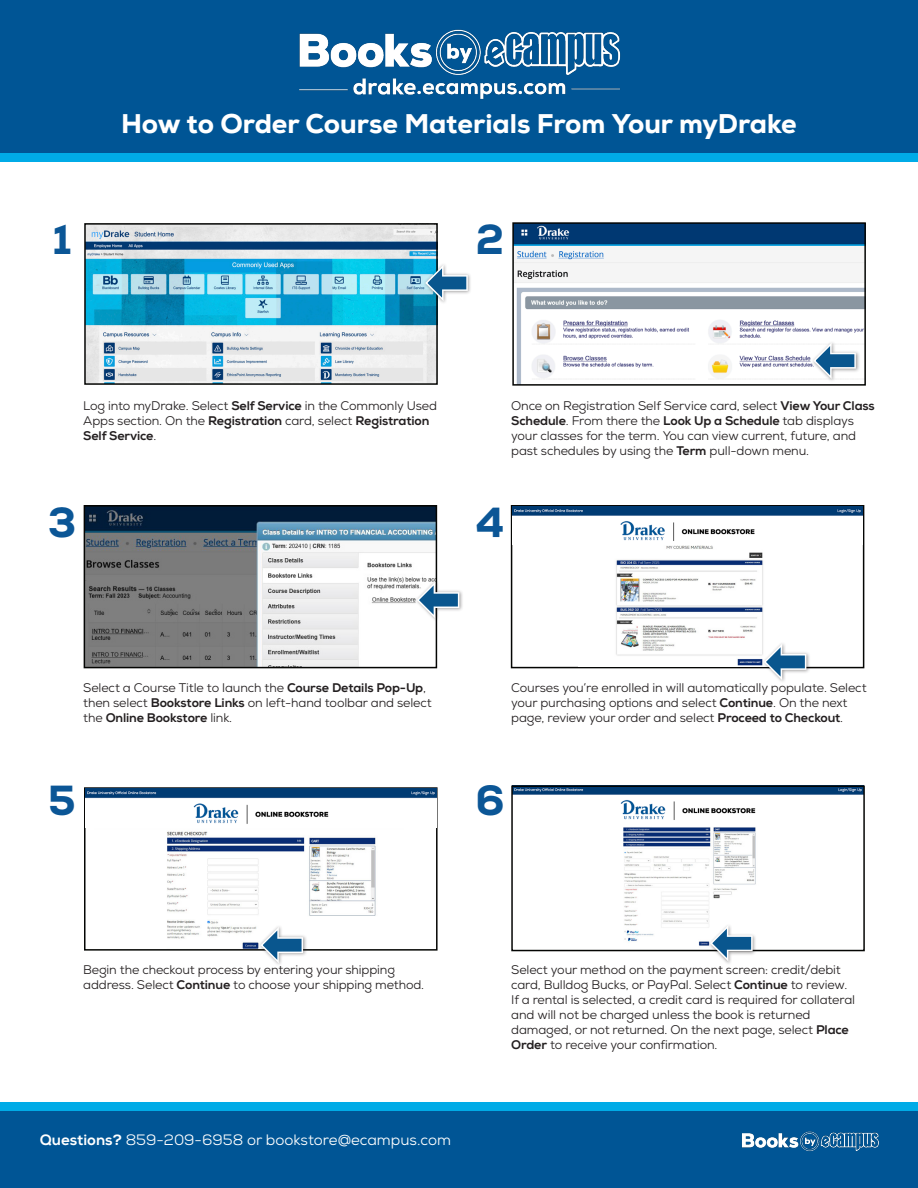
<style>
.page{position:relative;width:918px;height:1188px;background:#fff}
.page>*{position:absolute;margin:0;border:0;box-sizing:border-box;transform-origin:0 0}
.t1{font:800 42px "Nexa";color:#0b5696}
.t2{font:800 27px "Nexa";color:#fff}
.t3{font:15px "Nexa";color:#fff}
.t4{font:12.6px/15px "Nexa";letter-spacing:-.01em;color:#231f20}
.s1{font-weight:800}
</style>
<div class="page">
<div style="left:0;top:1110px;width:918px;height:78px;background:#005595"></div>
<img style="left:741px;top:1131px;width:138px;height:21px">
<img style="left:167px;top:831px;width:209px;height:117px">
<div style="left:84px;top:787px;width:354px;height:164px;border:2px solid #040503"></div>
<div style="left:511px;top:505px;width:353px;height:163px;border:2px solid #040503"></div>
<img style="left:579px;top:545px;width:184px;height:121px">
<div style="left:0;top:0;width:918px;height:158px;background:#005595"></div>
<div style="left:0;top:153px;width:918px;height:9px;background:#00abe7"></div>
<div style="left:0;top:1102px;width:918px;height:9px;background:#00abe7"></div>
<img style="left:87px;top:508px;width:347px;height:157px">
<div style="left:84px;top:505px;width:353px;height:163px;border:2px solid #040503"></div>
<img style="left:299px;top:29px;width:322px;height:70px">
<img style="left:623px;top:827px;width:133px;height:119px">
<img style="left:87px;top:226px;width:348px;height:156px">
<img style="left:515px;top:225px;width:348px;height:158px">
<div style="left:512px;top:222px;width:354px;height:164px;border:2px solid #040503"></div>
<img style="left:86px;top:789px;width:350px;height:38px">
<img style="left:512px;top:507px;width:351px;height:38px">
<img style="left:514px;top:788px;width:348px;height:32px">
<div style="left:84px;top:223px;width:354px;height:162px;border:2px solid #040503"></div>
<div style="left:527px;top:796px;width:17px;height:150px;background:#fff"></div>
<div style="left:835px;top:796px;width:8px;height:150px;background:#fff"></div>
<div style="left:511px;top:785px;width:354px;height:166px;border:2px solid #040503"></div>
<div style="left:762px;top:641px;width:49px;height:43px;background:#231f20;opacity:.45"></div>
<svg style="left:764px;top:644px;width:42px;height:36px"></svg>
<div style="left:258px;top:924px;width:49px;height:43px;background:#231f20;opacity:.45"></div>
<svg style="left:261px;top:927px;width:42px;height:36px"></svg>
<div style="left:708px;top:923px;width:49px;height:42px;background:#231f20;opacity:.45"></div>
<svg style="left:710px;top:925px;width:43px;height:37px"></svg>
<div style="left:415px;top:579px;width:49px;height:43px;background:#231f20;opacity:.45"></div>
<svg style="left:417px;top:582px;width:42px;height:36px"></svg>
<div style="left:423px;top:262px;width:49px;height:43px;background:#231f20;opacity:.45"></div>
<svg style="left:425px;top:265px;width:43px;height:36px"></svg>
<div style="left:811px;top:340px;width:49px;height:43px;background:#231f20;opacity:.45"></div>
<svg style="left:813px;top:342px;width:43px;height:37px"></svg>
<p class="t1" style="left:53px;top:213px;width:21px">1</p>
<p class="t2" style="left:121px;top:107px;width:677px">How to Order Course Materials From Your myDrake</p>
<p class="t1" style="left:476px;top:213px;width:30px">2</p>
<p class="t4" style="left:83px;top:398px;width:355px">Log into myDrake. Select <span class="s1">Self Service</span> in the Commonly Used<br>Apps section. On the <span class="s1">Registration</span> card, select <span class="s1">Registration<br>Self Service</span>.</p>
<p class="t4" style="left:511px;top:398px;width:365px">Once on Registration Self Service card, select <span class="s1">View Your Class Schedule</span>. From there the <span class="s1">Look Up a Schedule</span> tab displays your classes for the term. You can view current, future, and past schedules by using the <span class="s1">Term</span> pull-down menu.</p>
<p class="t1" style="left:48px;top:496px;width:30px">3</p>
<p class="t1" style="left:476px;top:496px;width:30px">4</p>
<p class="t4" style="left:83px;top:680px;width:350px">Select a Course Title to launch the <span class="s1">Course Details Pop-Up</span>, then select <span class="s1">Bookstore Links</span> on left-hand toolbar and select the <span class="s1">Online Bookstore</span> link.</p>
<p class="t4" style="left:511px;top:680px;width:357px">Courses you’re enrolled in will automatically populate. Select your purchasing options and select <span class="s1">Continue</span>. On the next page, review your order and select <span class="s1">Proceed to Checkout</span>.</p>
<p class="t1" style="left:48px;top:773px;width:29px">5</p>
<p class="t1" style="left:475px;top:773px;width:31px">6</p>
<p class="t4" style="left:83px;top:962px;width:342px">Begin the checkout process by entering your shipping address. Select <span class="s1">Continue</span> to choose your shipping method.</p>
<p class="t4" style="left:511px;top:962px;width:346px">Select your method on the payment screen: credit/debit card, Bulldog Bucks, or PayPal. Select <span class="s1">Continue</span> to review.<br>If a rental is selected, a credit card is required for collateral and will not be charged unless the book is returned damaged, or not returned. On the next page, select <span class="s1">Place Order</span> to receive your confirmation.</p>
<p class="t3" style="left:40px;top:1131px;width:413px"><span class="s1">Questions?</span> 859-209-6958 or bookstore@ecampus.com</p>
</div>
